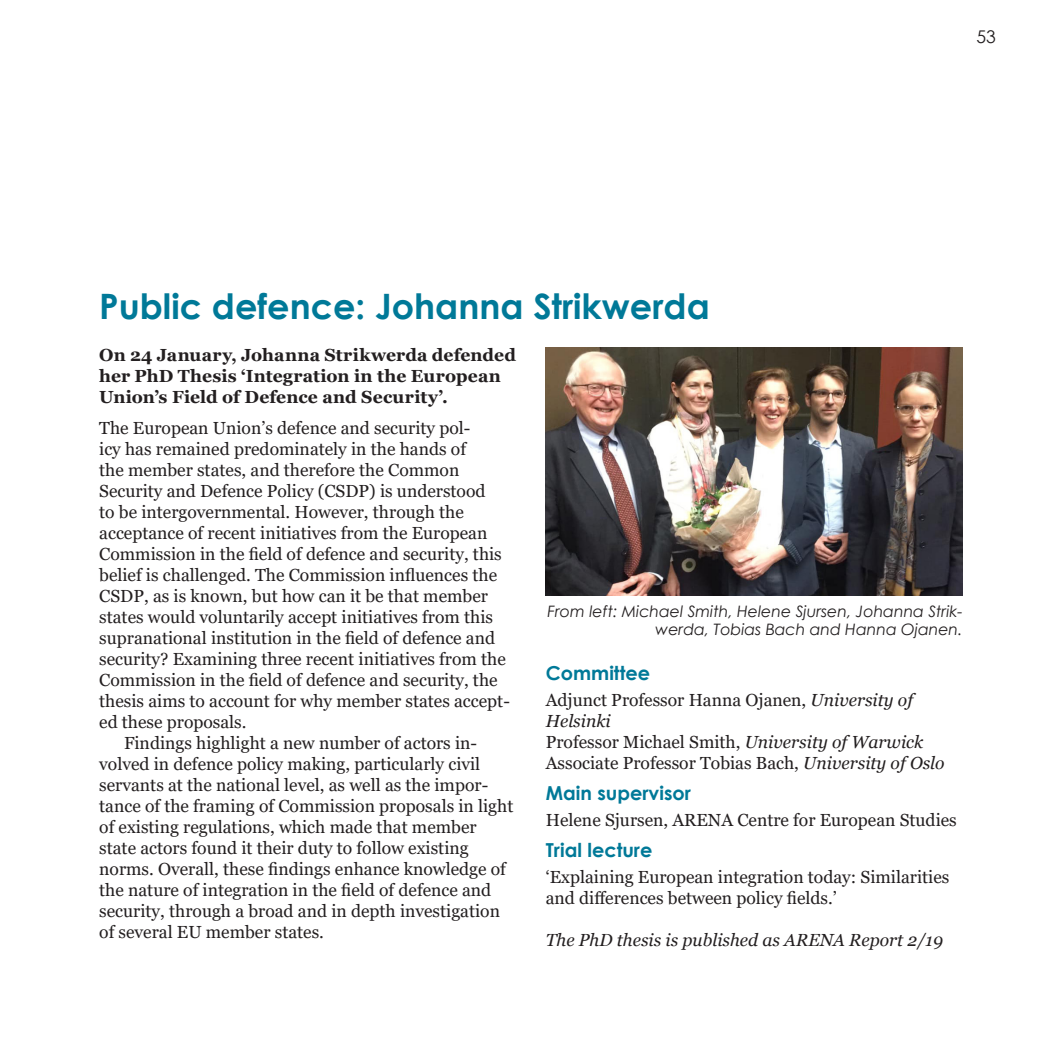
<style>
.page{position:relative;width:1042px;height:1042px;background:#fff}
.page>*{position:absolute;margin:0;border:0;box-sizing:border-box;transform-origin:0 0}
.H1_årsrapport{font:700 35px "Century Gothic";color:#007998}
.H2_årsrapport_11p{font:700 19.25px "Century Gothic";color:#007998}
.Brødtekst_uten_innry{font:17.5px/21px "Georgia";color:#231f20}
.Brødtekst{font:17.5px/21px "Georgia";color:#231f20}
.Ingress{font:700 17.5px/21px "Georgia";letter-spacing:.01em;color:#231f20}
.Brødtekst_uten_innry-2{font:italic 17.5px "Georgia";color:#231f20}
.t1{font:17.5px "Century Gothic";color:#231f20}
.Picture_text{font:italic 15.75px/17.5px "Century Gothic";color:#231f20;text-align:right}
.s1{font-style:italic}
</style>
<div class="page">
<img style="left:546px;top:347px;width:416px;height:248px">
<p class="t1" style="left:976px;top:24px;width:21px">53</p>
<p class="H1_årsrapport" style="left:99px;top:280px;width:612px">Public defence: Johanna Strikwerda</p>
<p class="Ingress" style="left:99px;top:344px;width:418px">On 24 January, Johanna Strikwerda defended her PhD Thesis ‘Integration in the European<br>Union’s Field of Defence and Security’.</p>
<p class="Brødtekst_uten_innry" style="left:99px;top:417px;width:412px">The European Union’s defence and security pol-<br>icy has remained predominately in the hands of<br>the member states, and therefore the Common Security and Defence Policy (CSDP) is understood<br>to be intergovernmental. However, through the acceptance of recent initiatives from the European Commission in the field of defence and security, this belief is challenged. The Commission influences the CSDP, as is known, but how can it be that member states would voluntarily accept initiatives from this supranational institution in the field of defence and security? Examining three recent initiatives from the Commission in the field of defence and security, the thesis aims to account for why member states accept&shy;ed these proposals.</p>
<p class="Brødtekst" style="left:99px;top:732px;width:416px;text-indent:25px">Findings highlight a new number of actors in&shy;volved in defence policy making, particularly civil servants at the national level, as well as the impor&shy;tance of the framing of Commission proposals in light of existing regulations, which made that member state actors found it their duty to follow existing norms. Overall, these findings enhance knowledge of the nature of integration in the field of defence and security, through a broad and in depth investigation of several EU member states.</p>
<p class="Picture_text" style="left:547px;top:602px;width:417px">From left: Michael Smith, Helene Sjursen, Johanna Strik&shy;werda, Tobias Bach and Hanna Ojanen.</p>
<p class="H2_årsrapport_11p" style="left:546px;top:658px;width:106px">Committee</p>
<p class="Brødtekst_uten_innry" style="left:546px;top:689px;width:369px">Adjunct Professor Hanna Ojanen, <span class="s1">University of<br>Helsinki</span></p>
<p class="Brødtekst_uten_innry" style="left:546px;top:731px;width:379px">Professor Michael Smith, <span class="s1">University of Warwick</span></p>
<p class="Brødtekst_uten_innry" style="left:546px;top:752px;width:400px">Associate Professor Tobias Bach, <span class="s1">University of Oslo</span></p>
<p class="H2_årsrapport_11p" style="left:546px;top:778px;width:147px">Main supervisor</p>
<p class="Brødtekst_uten_innry" style="left:546px;top:809px;width:412px">Helene Sjursen, ARENA Centre for European Studies</p>
<p class="H2_årsrapport_11p" style="left:546px;top:835px;width:108px">Trial lecture</p>
<p class="Brødtekst_uten_innry" style="left:546px;top:866px;width:405px">‘Explaining European integration today: Similarities and differences between policy fields.’</p>
<p class="Brødtekst_uten_innry-2" style="left:546px;top:928px;width:399px">The PhD thesis is published as ARENA Report 2/19</p>
</div>
